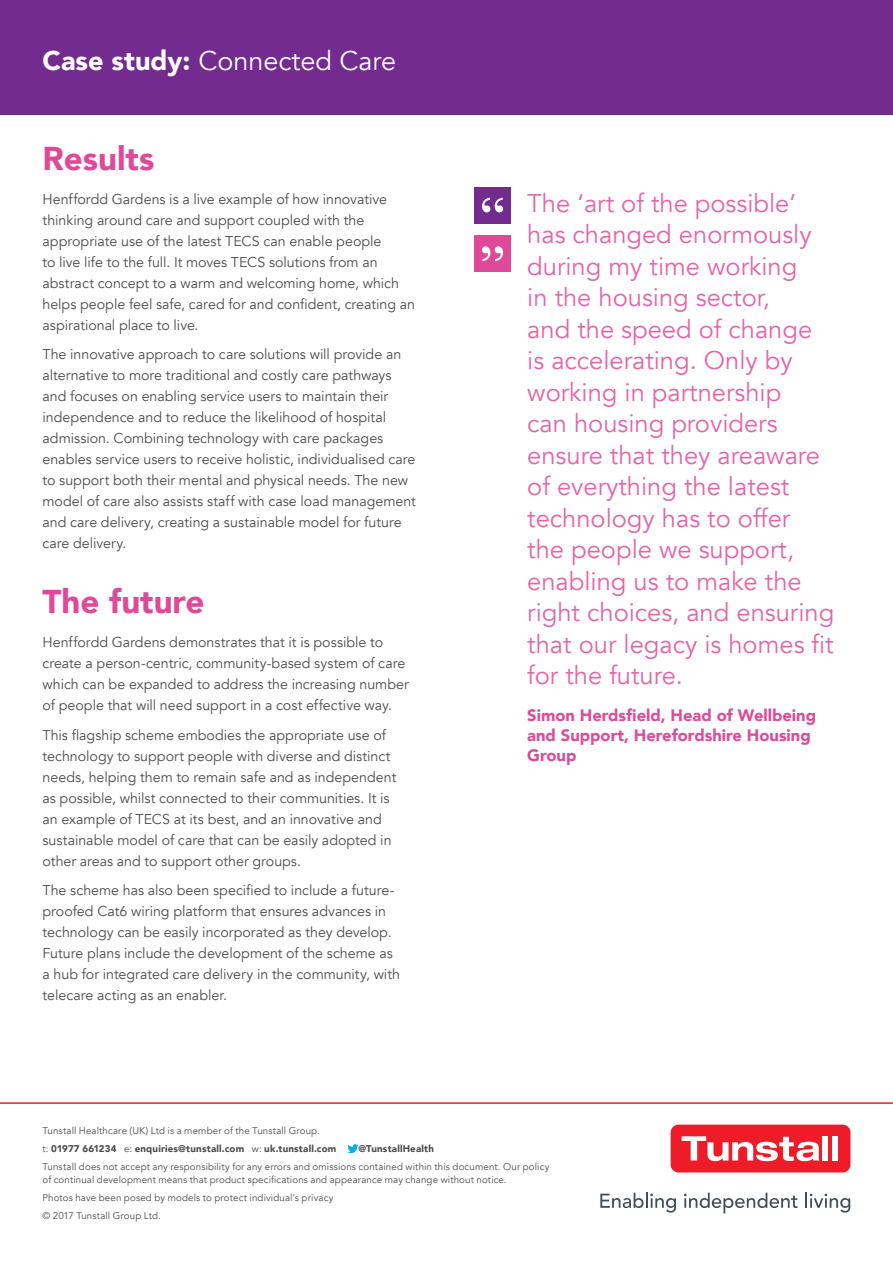
<style>
.page{position:relative;width:893px;height:1263px;background:#fff}
.page>*{position:absolute;margin:0;border:0;box-sizing:border-box;transform-origin:0 0}
._00_pink_header{font:900 33px "Avenir";color:#de4a99}
._03_white_header_lef{font:27px "Avenir";color:#fff}
._00_quote_pink{font:25.5px/31.5px "Avenir";color:#e365a8}
._00_Quote_signature{font:900 16.5px/19.8px "Avenir";color:#de4a99}
._00_main_copy{font:14.25px/21px "Avenir";color:#4b4c4d}
._00_small_white_copy{font:9.75px/13.5px "Avenir";letter-spacing:.015em;color:#4b4c4d}
._00_small_white_copy-2{font:900 9.75px "Avenir";letter-spacing:.02em;color:#4b4c4d}
.s1{font-weight:900}
.s2{font-weight:400}
</style>
<div class="page">
<div style="left:0;top:0;width:893px;height:115px;background:#732b8f"></div>
<svg style="left:347px;top:1144px;width:11px;height:9px"></svg>
<div style="left:671px;top:1124px;width:179px;height:48px;background:#ee1c28;border-radius:8px"></div>
<svg style="left:682px;top:1136px;width:137px;height:25px"></svg>
<div style="left:822px;top:1136px;width:6px;height:24px;background:#fff"></div>
<div style="left:832px;top:1136px;width:6px;height:24px;background:#fff"></div>
<svg style="left:600px;top:1193px;width:76px;height:19px"></svg>
<svg style="left:684px;top:1193px;width:113px;height:20px"></svg>
<svg style="left:805px;top:1193px;width:45px;height:19px"></svg>
<hr style="left:0;top:1102px;width:893px;height:2px;background:#ee1c28">
<div style="left:474px;top:187px;width:37px;height:37px;background:#732b8f"></div>
<svg style="left:482px;top:198px;width:21px;height:14px"></svg>
<div style="left:474px;top:235px;width:37px;height:37px;background:#de4a99"></div>
<svg style="left:482px;top:246px;width:21px;height:15px"></svg>
<p class="_03_white_header_lef" style="left:43px;top:44px;width:355px"><span class="s1">Case study:</span> Connected Care</p>
<p class="_00_pink_header" style="left:43px;top:130px;width:113px">Results</p>
<p class="_00_main_copy" style="left:43px;top:188px;width:374px">Henffordd Gardens is a live example of how innovative thinking around care and support coupled with the appropriate use of the latest TECS can enable people<br>to live life to the full. It moves TECS solutions from an abstract concept to a warm and welcoming home, which helps people feel safe, cared for and confident, creating an aspirational place to live.</p>
<p class="_00_main_copy" style="left:43px;top:344px;width:375px">The innovative approach to care solutions will provide an alternative to more traditional and costly care pathways and focuses on enabling service users to maintain their independence and to reduce the likelihood of hospital admission. Combining technology with care packages enables service users to receive holistic, individualised care to support both their mental and physical needs. The new model of care also assists staff with case load management and care delivery, creating a sustainable model for future care delivery.</p>
<p class="_00_pink_header" style="left:43px;top:573px;width:163px">The future</p>
<p class="_00_main_copy" style="left:43px;top:632px;width:368px">Henffordd Gardens demonstrates that it is possible to create a person-centric, community-based system of care which can be expanded to address the increasing number of people that will need support in a cost effective way.</p>
<p class="_00_main_copy" style="left:43px;top:724px;width:355px">This flagship scheme embodies the appropriate use of technology to support people with diverse and distinct needs, helping them to remain safe and as independent as possible, whilst connected to their communities. It is an example of TECS at its best, and an innovative and sustainable model of care that can be easily adopted in other areas and to support other groups.</p>
<p class="_00_main_copy" style="left:43px;top:880px;width:359px">The scheme has also been specified to include a future&shy;proofed Cat6 wiring platform that ensures advances in technology can be easily incorporated as they develop.<br>Future plans include the development of the scheme as a hub for integrated care delivery in the community, with telecare acting as an enabler.</p>
<p class="_00_quote_pink" style="left:527px;top:188px;width:308px">The ‘art of the possible’ has changed enormously during my time working<br>in the housing sector,<br>and the speed of change is accelerating. Only by working in partnership<br>can housing providers ensure that they areaware of everything the latest technology has to offer<br>the people we support, enabling us to make the right choices, and ensuring that our legacy is homes fit for the future.</p>
<p class="_00_Quote_signature" style="left:527px;top:705px;width:290px">Simon Herdsfield, Head of Wellbeing and Support, Herefordshire Housing<br>Group</p>
<p class="_00_small_white_copy" style="left:43px;top:1124px;width:279px">Tunstall Healthcare (UK) Ltd is a member of the Tunstall Group.</p>
<p class="_00_small_white_copy-2" style="left:43px;top:1140px;width:295px"><span class="s2">t:</span> 01977 661234 <span class="s2">e:</span> enquiries@tunstall.com <span class="s2">w:</span> uk.tunstall.com</p>
<p class="_00_small_white_copy-2" style="left:358px;top:1140px;width:77px">@TunstallHealth</p>
<p class="_00_small_white_copy" style="left:43px;top:1160px;width:508px">Tunstall does not accept any responsibility for any errors and omissions contained within this document. Our policy of continual development means that product specifications and appearance may change without notice.</p>
<p class="_00_small_white_copy" style="left:43px;top:1191px;width:292px">Photos have been posed by models to protect individual’s privacy</p>
<p class="_00_small_white_copy" style="left:43px;top:1209px;width:120px">© 2017 Tunstall Group Ltd.</p>
</div>
